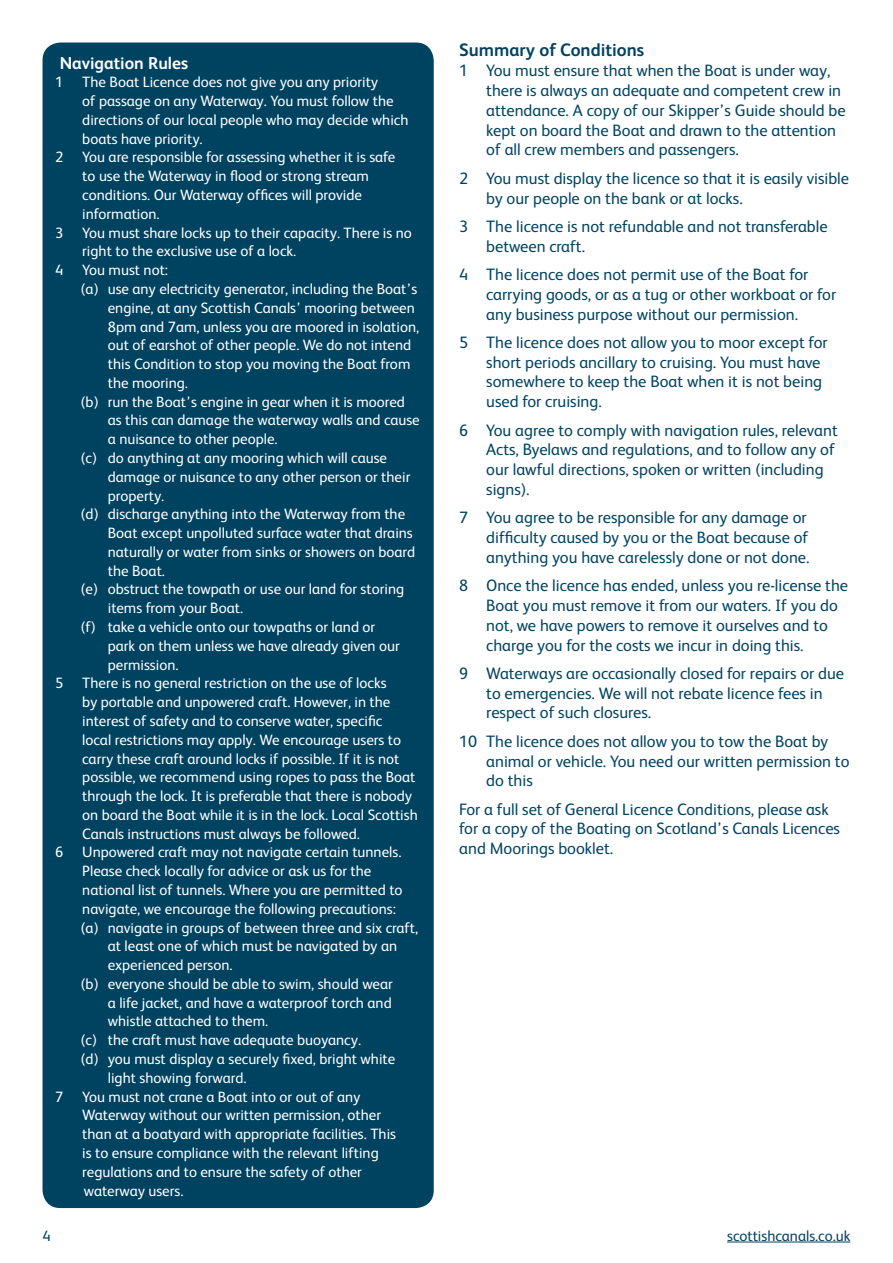
<style>
.page{position:relative;width:893px;height:1263px;background:#fff}
.page>*{position:absolute;margin:0;border:0;box-sizing:border-box;transform-origin:0 0}
.t1{font:700 18px "FS Albert";color:#004361}
.t2{font:700 17.25px "FS Albert";color:#fff}
.t3{font:16.5px/19.8px "FS Albert";color:#004361}
.t4{font:15px/18.8px "FS Albert";color:#fff}
.t5{font:15px "FS Albert";color:#004361}
</style>
<div class="page">
<hr style="left:727px;top:1241px;width:123px;height:1px;background:#004361">
<div style="left:43px;top:43px;width:391px;height:1165px;background:#004361;border-radius:18px"></div>
<p class="t2" style="left:60px;top:51px;width:130px">Navigation Rules</p>
<p class="t4" style="left:55px;top:72px;width:10px">1</p>
<p class="t4" style="left:82px;top:72px;width:328px">The Boat Licence does not give you any priority<br>of passage on any Waterway. You must follow the directions of our local people who may decide which boats have priority.</p>
<p class="t4" style="left:55px;top:147px;width:10px">2</p>
<p class="t4" style="left:82px;top:147px;width:314px">You are responsible for assessing whether it is safe to use the Waterway in flood or strong stream conditions. Our Waterway offices will provide information.</p>
<p class="t4" style="left:55px;top:222px;width:10px">3</p>
<p class="t4" style="left:82px;top:222px;width:331px">You must share locks up to their capacity. There is no right to the exclusive use of a lock.</p>
<p class="t4" style="left:55px;top:260px;width:10px">4</p>
<p class="t4" style="left:82px;top:260px;width:87px">You must not:</p>
<p class="t4" style="left:81px;top:279px;width:338px">(a) use any electricity generator, including the Boat’s</p>
<p class="t4" style="left:108px;top:297px;width:309px">engine, at any Scottish Canals’ mooring between</p>
<p class="t4" style="left:108px;top:316px;width:313px">8pm and 7am, unless you are moored in isolation,</p>
<p class="t4" style="left:108px;top:335px;width:305px">out of earshot of other people. We do not intend</p>
<p class="t4" style="left:108px;top:354px;width:304px">this Condition to stop you moving the Boat from</p>
<p class="t4" style="left:108px;top:373px;width:82px">the mooring.</p>
<p class="t4" style="left:81px;top:391px;width:326px">(b) run the Boat’s engine in gear when it is moored</p>
<p class="t4" style="left:108px;top:410px;width:313px">as this can damage the waterway walls and cause</p>
<p class="t4" style="left:108px;top:429px;width:171px">a nuisance to other people.</p>
<p class="t4" style="left:81px;top:448px;width:308px">(c) do anything at any mooring which will cause</p>
<p class="t4" style="left:108px;top:466px;width:304px">damage or nuisance to any other person or their</p>
<p class="t4" style="left:108px;top:485px;width:58px">property.</p>
<p class="t4" style="left:81px;top:504px;width:326px">(d) discharge anything into the Waterway from the</p>
<p class="t4" style="left:108px;top:523px;width:307px">Boat except unpolluted surface water that drains</p>
<p class="t4" style="left:108px;top:542px;width:309px">naturally or water from sinks or showers on board</p>
<p class="t4" style="left:108px;top:560px;width:59px">the Boat.</p>
<p class="t4" style="left:81px;top:579px;width:325px">(e) obstruct the towpath or use our land for storing</p>
<p class="t4" style="left:108px;top:598px;width:137px">items from your Boat.</p>
<p class="t4" style="left:81px;top:617px;width:296px">(f) take a vehicle onto our towpaths or land or</p>
<p class="t4" style="left:108px;top:635px;width:294px">park on them unless we have already given our</p>
<p class="t4" style="left:108px;top:654px;width:72px">permission.</p>
<p class="t4" style="left:55px;top:673px;width:10px">5</p>
<p class="t4" style="left:82px;top:673px;width:337px">There is no general restriction on the use of locks<br>by portable and unpowered craft. However, in the interest of safety and to conserve water, specific<br>local restrictions may apply. We encourage users to carry these craft around locks if possible. If it is not possible, we recommend using ropes to pass the Boat through the lock. It is preferable that there is nobody on board the Boat while it is in the lock. Local Scottish Canals instructions must always be followed.</p>
<p class="t4" style="left:55px;top:842px;width:10px">6</p>
<p class="t4" style="left:82px;top:842px;width:321px">Unpowered craft may not navigate certain tunnels.</p>
<p class="t4" style="left:82px;top:861px;width:291px">Please check locally for advice or ask us for the</p>
<p class="t4" style="left:82px;top:880px;width:322px">national list of tunnels. Where you are permitted to</p>
<p class="t4" style="left:82px;top:898px;width:315px">navigate, we encourage the following precautions:</p>
<p class="t4" style="left:81px;top:917px;width:339px">(a) navigate in groups of between three and six craft,</p>
<p class="t4" style="left:108px;top:936px;width:291px">at least one of which must be navigated by an</p>
<p class="t4" style="left:108px;top:955px;width:126px">experienced person.</p>
<p class="t4" style="left:81px;top:974px;width:314px">(b) everyone should be able to swim, should wear</p>
<p class="t4" style="left:108px;top:992px;width:285px">a life jacket, and have a waterproof torch and</p>
<p class="t4" style="left:108px;top:1011px;width:162px">whistle attached to them.</p>
<p class="t4" style="left:81px;top:1030px;width:282px">(c) the craft must have adequate buoyancy.</p>
<p class="t4" style="left:81px;top:1049px;width:316px">(d) you must display a securely fixed, bright white</p>
<p class="t4" style="left:108px;top:1067px;width:140px">light showing forward.</p>
<p class="t4" style="left:55px;top:1086px;width:10px">7</p>
<p class="t4" style="left:82px;top:1086px;width:315px">You must not crane a Boat into or out of any Waterway without our written permission, other than at a boatyard with appropriate facilities. This is to ensure compliance with the relevant lifting regulations and to ensure the safety of other waterway users.</p>
<p class="t1" style="left:459px;top:38px;width:187px">Summary of Conditions</p>
<p class="t3" style="left:486px;top:60px;width:361px;text-indent:-27px">1 You must ensure that when the Boat is under way, there is always an adequate and competent crew in attendance. A copy of our Skipper’s Guide should be kept on board the Boat and drawn to the attention of all crew members and passengers.</p>
<p class="t3" style="left:486px;top:167px;width:364px;text-indent:-27px">2 You must display the licence so that it is easily visible by our people on the bank or at locks.</p>
<p class="t3" style="left:486px;top:215px;width:343px;text-indent:-27px">3 The licence is not refundable and not transferable between craft.</p>
<p class="t3" style="left:486px;top:263px;width:351px;text-indent:-27px">4 The licence does not permit use of the Boat for carrying goods, or as a tug or other workboat or for any business purpose without our permission.</p>
<p class="t3" style="left:486px;top:331px;width:343px;text-indent:-27px">5 The licence does not allow you to moor except for short periods ancillary to cruising. You must have somewhere to keep the Boat when it is not being used for cruising.</p>
<p class="t3" style="left:486px;top:419px;width:353px;text-indent:-27px">6 You agree to comply with navigation rules, relevant Acts, Byelaws and regulations, and to follow any of our lawful directions, spoken or written (including signs).</p>
<p class="t3" style="left:486px;top:507px;width:325px;text-indent:-27px">7 You agree to be responsible for any damage or difficulty caused by you or the Boat because of anything you have carelessly done or not done.</p>
<p class="t3" style="left:486px;top:575px;width:363px;text-indent:-27px">8 Once the licence has ended, unless you re-license the Boat you must remove it from our waters. If you do not, we have powers to remove it ourselves and to charge you for the costs we incur in doing this.</p>
<p class="t3" style="left:486px;top:662px;width:359px;text-indent:-27px">9 Waterways are occasionally closed for repairs or due to emergencies. We will not rebate licence fees in respect of such closures.</p>
<p class="t3" style="left:486px;top:730px;width:365px;text-indent:-27px">10 The licence does not allow you to tow the Boat by animal or vehicle. You need our written permission to do this</p>
<p class="t3" style="left:459px;top:798px;width:382px">For a full set of General Licence Conditions, please ask for a copy of the Boating on Scotland’s Canals Licences and Moorings booklet.</p>
<p class="t5" style="left:43px;top:1225px;width:10px">4</p>
<p class="t5" style="left:727px;top:1225px;width:125px">scottishcanals.co.uk</p>
</div>
